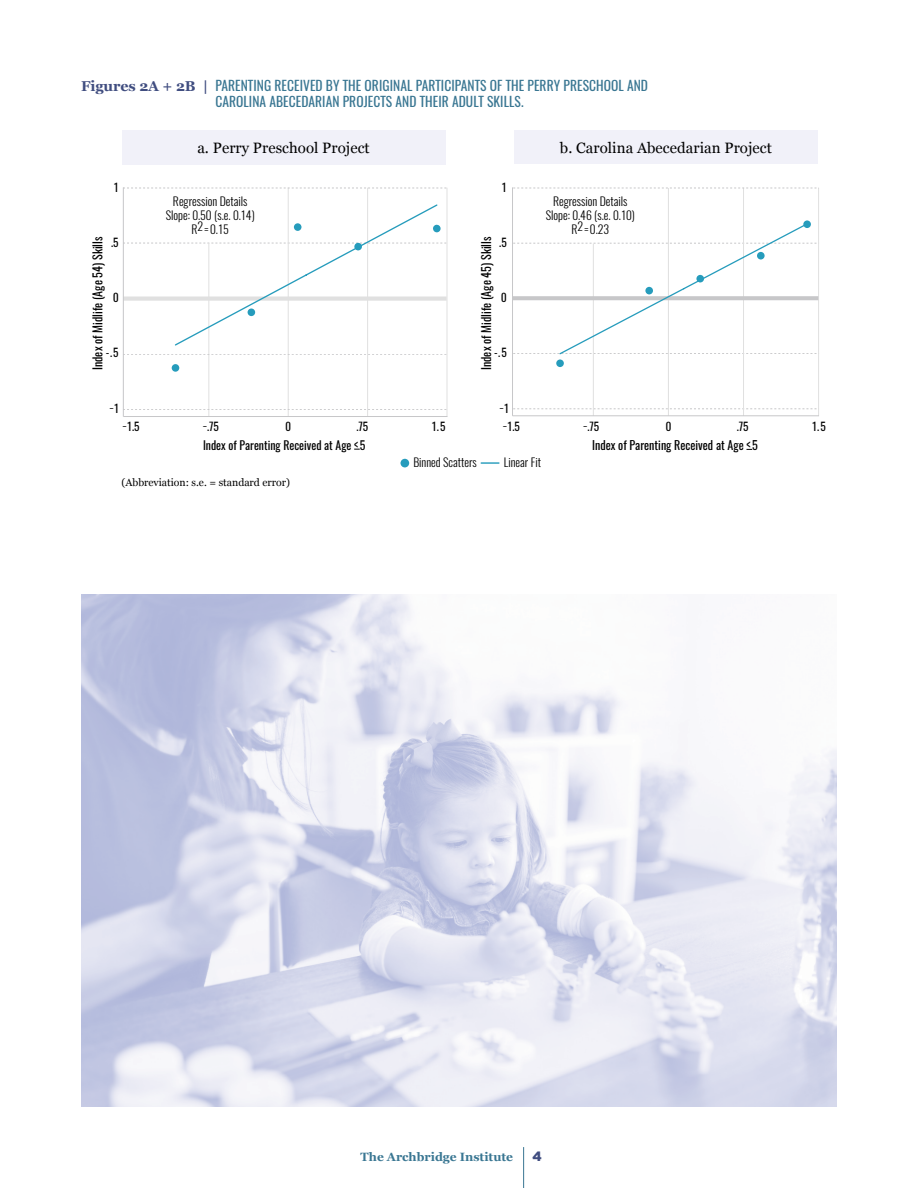
<style>
.page{position:relative;width:918px;height:1188px;background:#fff}
.page>*{position:absolute;margin:0;border:0;box-sizing:border-box;transform-origin:0 0}
.t1{font:15px "Georgia";letter-spacing:.005em;color:#000}
.t2{font:13.5px/16.5px "Oswald";letter-spacing:.005em;color:#397692}
.t3{font:900 13.5px "Gotham";color:#404d80}
.t4{font:12px "Oswald";color:#000}
.t5{font:700 12px "Georgia";color:#397692}
.t6{font:300 11.7px/14.1px "Oswald";color:#000;text-align:center}
.t7{font:11.7px "Oswald";color:#000}
.t8{font:11.25px "Oswald";color:#000}
.t9{font:10.5px "Georgia";color:#000}
.s1{font-family:"Georgia";font-weight:700;font-size:14.25px;color:#404d80}
</style>
<div class="page">
<hr style="left:523px;top:1147px;width:1px;height:41px;background:#397692">
<svg style="left:513px;top:409px;width:303px;height:1px"></svg>
<hr style="left:818px;top:188px;width:1px;height:228px;background:#e0e0e0">
<hr style="left:743px;top:188px;width:1px;height:228px;background:#e0e0e0">
<hr style="left:668px;top:188px;width:1px;height:228px;background:#e0e0e0">
<hr style="left:593px;top:244px;width:1px;height:172px;background:#e0e0e0">
<svg style="left:513px;top:225px;width:305px;height:130px"></svg>
<hr style="left:512px;top:187px;width:1px;height:229px;background:#c7c7c9">
<hr style="left:513px;top:416px;width:306px;height:1px;background:#c7c7c9">
<svg style="left:513px;top:188px;width:304px;height:1px"></svg>
<svg style="left:481px;top:462px;width:18px;height:2px"></svg>
<div style="left:401px;top:459px;width:8px;height:8px;background:#269cbc;border-radius:50%"></div>
<hr style="left:447px;top:188px;width:1px;height:229px;background:#e0e0e0">
<hr style="left:367px;top:188px;width:1px;height:229px;background:#e0e0e0">
<hr style="left:288px;top:188px;width:1px;height:229px;background:#e0e0e0">
<hr style="left:208px;top:243px;width:1px;height:174px;background:#e0e0e0">
<hr style="left:123px;top:187px;width:1px;height:230px;background:#c7c7c9">
<hr style="left:123px;top:416px;width:324px;height:1px;background:#c7c7c9">
<svg style="left:124px;top:188px;width:323px;height:1px"></svg>
<svg style="left:124px;top:354px;width:323px;height:1px"></svg>
<svg style="left:124px;top:409px;width:323px;height:1px"></svg>
<svg style="left:124px;top:203px;width:323px;height:144px"></svg>
<div style="left:248px;top:309px;width:7px;height:7px;background:#269cbc;border-radius:50%"></div>
<div style="left:172px;top:364px;width:7px;height:8px;background:#269cbc;border-radius:50%"></div>
<div style="left:556px;top:359px;width:8px;height:8px;background:#269cbc;border-radius:50%"></div>
<div style="left:645px;top:287px;width:8px;height:7px;background:#269cbc;border-radius:50%"></div>
<div style="left:696px;top:275px;width:8px;height:7px;background:#269cbc;border-radius:50%"></div>
<div style="left:757px;top:252px;width:8px;height:8px;background:#269cbc;border-radius:50%"></div>
<div style="left:803px;top:220px;width:8px;height:8px;background:#269cbc;border-radius:50%"></div>
<div style="left:122px;top:130px;width:324px;height:35px;background:#f1f1f9"></div>
<div style="left:514px;top:130px;width:304px;height:34px;background:#f1f1f9"></div>
<img style="left:81px;top:594px;width:756px;height:513px">
<p class="t2" style="left:215px;top:76px;width:434px;text-indent:-134px"><span class="s1">Figures 2A + 2B |</span> PARENTING RECEIVED BY THE ORIGINAL PARTICIPANTS OF THE PERRY PRESCHOOL AND<br>CAROLINA ABECEDARIAN PROJECTS AND THEIR ADULT SKILLS.</p>
<p class="t1" style="left:197px;top:137px;width:174px">a. Perry Preschool Project</p>
<p class="t1" style="left:560px;top:137px;width:213px">b. Carolina Abecedarian Project</p>
<p class="t8" style="left:113px;top:177px;width:7px">1</p>
<p class="t8" style="left:502px;top:177px;width:7px">1</p>
<p class="t6" style="left:166px;top:193px;width:91px">Regression Details<br>Slope: 0.50 (s.e. 0.14)<br>R2=0.15</p>
<p class="t6" style="left:546px;top:193px;width:91px">Regression Details<br>Slope: 0.46 (s.e. 0.10)<br>R2=0.23</p>
<p class="t4" style="left:87px;top:370px;width:135px;rotate:-90deg">Index of Midlife (Age 54) Skills</p>
<p class="t8" style="left:111px;top:232px;width:9px">.5</p>
<p class="t8" style="left:113px;top:288px;width:7px">0</p>
<p class="t8" style="left:106px;top:343px;width:14px">-.5</p>
<p class="t4" style="left:476px;top:370px;width:135px;rotate:-90deg">Index of Midlife (Age 45) Skills</p>
<p class="t8" style="left:499px;top:232px;width:9px">.5</p>
<p class="t8" style="left:501px;top:288px;width:7px">0</p>
<p class="t8" style="left:494px;top:343px;width:14px">-.5</p>
<p class="t8" style="left:109px;top:398px;width:11px">−1</p>
<p class="t8" style="left:499px;top:398px;width:11px">−1</p>
<p class="t8" style="left:123px;top:417px;width:19px">−1.5</p>
<p class="t8" style="left:203px;top:416px;width:18px">−.75</p>
<p class="t8" style="left:286px;top:417px;width:7px">0</p>
<p class="t8" style="left:357px;top:417px;width:13px">.75</p>
<p class="t8" style="left:432px;top:417px;width:15px">1.5</p>
<p class="t8" style="left:503px;top:417px;width:19px">−1.5</p>
<p class="t8" style="left:583px;top:416px;width:18px">−.75</p>
<p class="t8" style="left:666px;top:417px;width:7px">0</p>
<p class="t8" style="left:737px;top:417px;width:13px">.75</p>
<p class="t8" style="left:812px;top:417px;width:15px">1.5</p>
<p class="t6" style="left:413px;top:454px;width:65px">Binned Scatters</p>
<p class="t6" style="left:504px;top:454px;width:39px">Linear Fit</p>
<p class="t7" style="left:203px;top:435px;width:164px">Index of Parenting Received at Age &lt;5</p>
<p class="t4" style="left:592px;top:434px;width:167px">Index of Parenting Received at Age &lt;5</p>
<p class="t9" style="left:122px;top:475px;width:170px">(Abbreviation: s.e. = standard error)</p>
<p class="t5" style="left:361px;top:1148px;width:154px">The Archbridge Institute</p>
<p class="t3" style="left:533px;top:1147px;width:11px">4</p>
</div>
